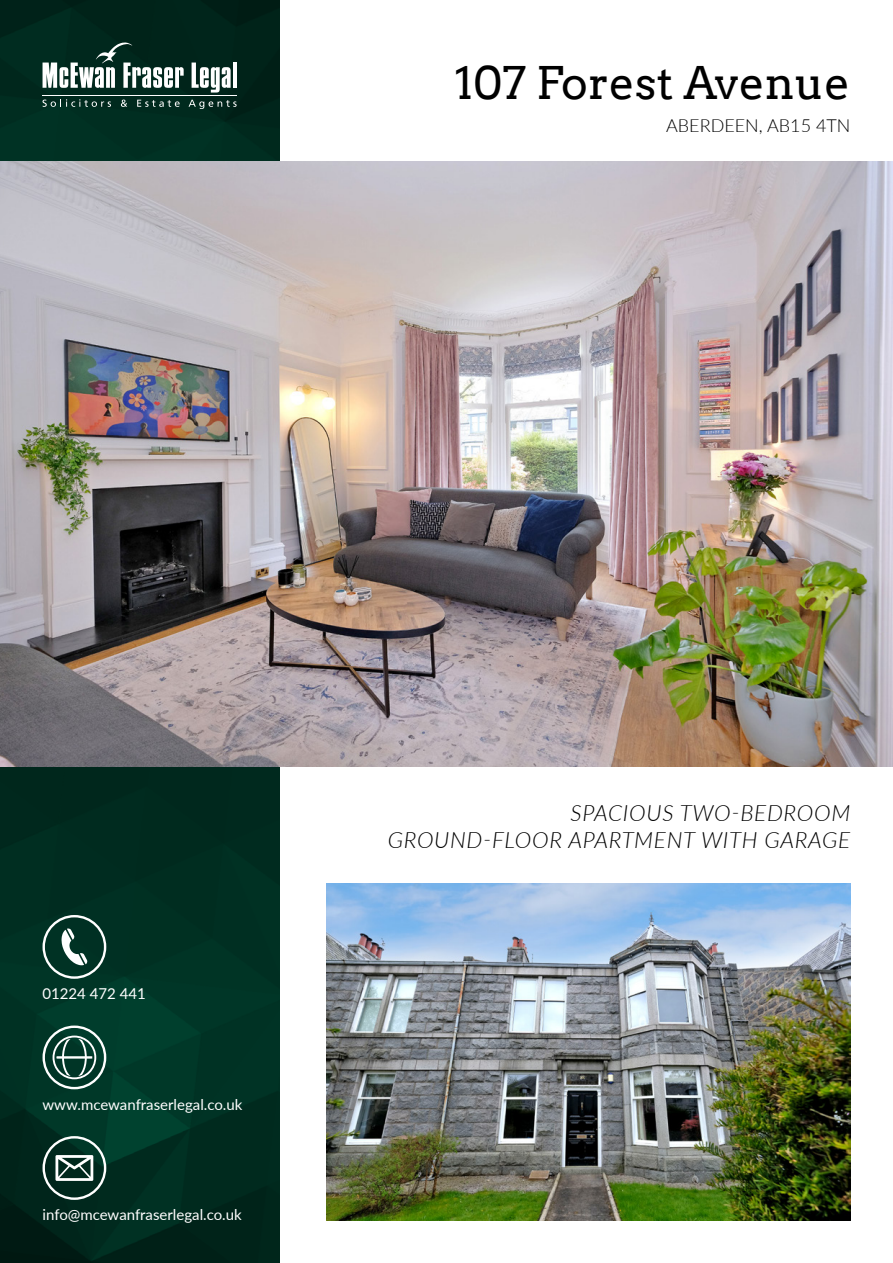
<style>
.page{position:relative;width:893px;height:1263px;background:#fff}
.page>*{position:absolute;margin:0;border:0;box-sizing:border-box;transform-origin:0 0}
.t1{font:45px "Arvo";color:#000}
.t2{font:italic 300 22.5px/27px "Lato";letter-spacing:.03em;color:#000;text-align:right}
.t3{font:300 18px "Lato";color:#000}
.t4{font:15px "Lato";color:#fff}
</style>
<div class="page">
<img style="left:0;top:0;width:279px;height:1263px">
<img style="left:0;top:162px;width:893px;height:605px">
<svg style="left:43px;top:43px;width:141px;height:45px"></svg>
<svg style="left:192px;top:63px;width:39px;height:30px"></svg>
<hr style="left:233px;top:63px;width:4px;height:25px;background:#fff">
<hr style="left:43px;top:95px;width:194px;height:1px;background:#fff">
<svg style="left:43px;top:99px;width:68px;height:8px"></svg>
<svg style="left:121px;top:100px;width:6px;height:7px"></svg>
<svg style="left:137px;top:100px;width:43px;height:7px"></svg>
<svg style="left:189px;top:100px;width:48px;height:9px"></svg>
<img style="left:326px;top:883px;width:524px;height:337px">
<svg style="left:43px;top:915px;width:63px;height:64px;background:#335a4f"></svg>
<svg style="left:43px;top:1025px;width:63px;height:64px;background:#3a6559"></svg>
<svg style="left:43px;top:1136px;width:63px;height:64px;background:#3a5b52"></svg>
<h1 class="t1" style="left:455px;top:55px;width:397px">107 Forest Avenue</h1>
<p class="t3" style="left:666px;top:113px;width:186px">ABERDEEN, AB15 4TN</p>
<p class="t4" style="left:43px;top:983px;width:105px">01224 472 441</p>
<p class="t4" style="left:43px;top:1094px;width:201px">www.mcewanfraserlegal.co.uk</p>
<p class="t4" style="left:43px;top:1204px;width:201px">info@mcewanfraserlegal.co.uk</p>
<h2 class="t2" style="left:388px;top:798px;width:464px">SPACIOUS TWO-BEDROOM<br>GROUND-FLOOR APARTMENT WITH GARAGE</h2>
</div>
